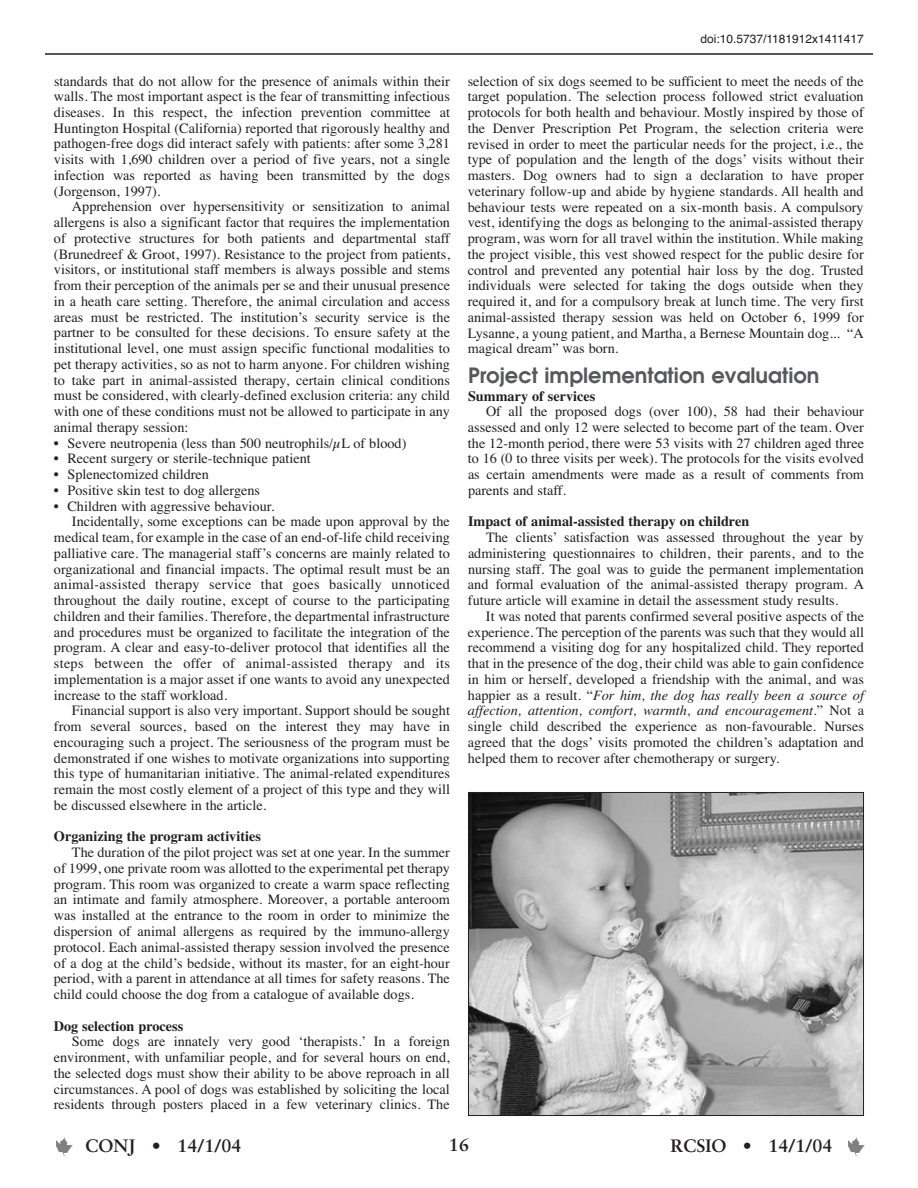
<style>
.page{position:relative;width:918px;height:1188px;background:#fff}
.page>*{position:absolute;margin:0;border:0;box-sizing:border-box;transform-origin:0 0}
.t1{font:600 21px "Avant Garde";color:#57585a}
.t2{font:700 18px "Sabon";color:#231f20}
.t3{font:14.25px/15.8px "Times";color:#231f20;text-align:justify}
.t4{font:700 14.25px "Times";color:#231f20}
.t5{font:14.25px "Times";letter-spacing:.02em;color:#231f20}
.t6{font:12px "Helvetica";color:#231f20}
.s1{font-style:italic}
</style>
<div class="page">
<svg style="left:56px;top:1137px;width:17px;height:19px"></svg>
<svg style="left:848px;top:1137px;width:17px;height:19px"></svg>
<hr style="left:45px;top:53px;width:828px;height:2px;background:#231f20">
<img style="left:470px;top:794px;width:392px;height:320px">
<div style="left:468px;top:792px;width:396px;height:324px;border:1px solid #231f20"></div>
<p class="t3" style="left:54px;top:73px;width:398px">standards that do not allow for the presence of animals within their walls. The most important aspect is the fear of transmitting infectious diseases. In this respect, the infection prevention committee at Huntington Hospital (California) reported that rigorously healthy and pathogen-free dogs did interact safely with patients: after some 3,281 visits with 1,690 children over a period of five years, not a single infection was reported as having been transmitted by the dogs (Jorgenson, 1997).</p>
<p class="t3" style="left:54px;top:199px;width:398px;text-indent:18px">Apprehension over hypersensitivity or sensitization to animal allergens is also a significant factor that requires the implementation of protective structures for both patients and departmental staff (Brunedreef &amp; Groot, 1997). Resistance to the project from patients, visitors, or institutional staff members is always possible and stems from their perception of the animals per se and their unusual presence in a heath care setting. Therefore, the animal circulation and access areas must be restricted. The institution’s security service is the partner to be consulted for these decisions. To ensure safety at the institutional level, one must assign specific functional modalities to pet therapy activities, so as not to harm anyone. For children wishing to take part in animal-assisted therapy, certain clinical conditions must be considered, with clearly-defined exclusion criteria: any child with one of these conditions must not be allowed to participate in any animal therapy session:</p>
<p class="t3" style="left:54px;top:435px;width:354px">• Severe neutropenia (less than 500 neutrophils/µL of blood)</p>
<p class="t3" style="left:54px;top:451px;width:258px">• Recent surgery or sterile-technique patient</p>
<p class="t3" style="left:54px;top:466px;width:157px">• Splenectomized children</p>
<p class="t3" style="left:54px;top:482px;width:208px">• Positive skin test to dog allergens</p>
<p class="t3" style="left:54px;top:498px;width:222px">• Children with aggressive behaviour.</p>
<p class="t3" style="left:72px;top:514px;width:380px">Incidentally, some exceptions can be made upon approval by the</p>
<p class="t3" style="left:54px;top:529px;width:397px">medical team, for example in the case of an end-of-life child receiving</p>
<p class="t3" style="left:54px;top:545px;width:397px">palliative care. The managerial staff’s concerns are mainly related to</p>
<p class="t3" style="left:54px;top:561px;width:397px">organizational and financial impacts. The optimal result must be an</p>
<p class="t5" style="left:54px;top:576px;width:398px">animal-assisted therapy service that goes basically unnoticed</p>
<p class="t3" style="left:54px;top:592px;width:397px">throughout the daily routine, except of course to the participating</p>
<p class="t3" style="left:54px;top:608px;width:398px">children and their families. Therefore, the departmental infrastructure</p>
<p class="t3" style="left:54px;top:624px;width:398px">and procedures must be organized to facilitate the integration of the</p>
<p class="t3" style="left:54px;top:640px;width:398px">program. A clear and easy-to-deliver protocol that identifies all the</p>
<p class="t5" style="left:54px;top:655px;width:398px">steps between the offer of animal-assisted therapy and its</p>
<p class="t3" style="left:54px;top:671px;width:397px">implementation is a major asset if one wants to avoid any unexpected</p>
<p class="t3" style="left:54px;top:687px;width:175px">increase to the staff workload.</p>
<p class="t3" style="left:72px;top:703px;width:380px">Financial support is also very important. Support should be sought</p>
<p class="t3" style="left:54px;top:718px;width:397px">from several sources, based on the interest they may have in</p>
<p class="t3" style="left:54px;top:734px;width:398px">encouraging such a project. The seriousness of the program must be</p>
<p class="t3" style="left:54px;top:750px;width:397px">demonstrated if one wishes to motivate organizations into supporting</p>
<p class="t3" style="left:54px;top:766px;width:397px">this type of humanitarian initiative. The animal-related expenditures</p>
<p class="t3" style="left:54px;top:781px;width:398px">remain the most costly element of a project of this type and they will</p>
<p class="t3" style="left:54px;top:797px;width:214px">be discussed elsewhere in the article.</p>
<p class="t4" style="left:54px;top:828px;width:208px">Organizing the program activities</p>
<p class="t3" style="left:54px;top:844px;width:398px;text-indent:18px">The duration of the pilot project was set at one year. In the summer of 1999, one private room was allotted to the experimental pet therapy program. This room was organized to create a warm space reflecting an intimate and family atmosphere. Moreover, a portable anteroom was installed at the entrance to the room in order to minimize the dispersion of animal allergens as required by the immuno-allergy protocol. Each animal-assisted therapy session involved the presence of a dog at the child’s bedside, without its master, for an eight-hour period, with a parent in attendance at all times for safety reasons. The child could choose the dog from a catalogue of available dogs.</p>
<p class="t4" style="left:54px;top:1017px;width:131px">Dog selection process</p>
<p class="t3" style="left:54px;top:1033px;width:398px;text-indent:18px">Some dogs are innately very good ‘therapists.’ In a foreign environment, with unfamiliar people, and for several hours on end, the selected dogs must show their ability to be above reproach in all circumstances. A pool of dogs was established by soliciting the local residents through posters placed in a few veterinary clinics. The</p>
<p class="t6" style="left:700px;top:32px;width:165px">doi:10.5737/1181912x1411417</p>
<p class="t3" style="left:468px;top:73px;width:398px">selection of six dogs seemed to be sufficient to meet the needs of the target population. The selection process followed strict evaluation protocols for both health and behaviour. Mostly inspired by those of the Denver Prescription Pet Program, the selection criteria were revised in order to meet the particular needs for the project, i.e., the type of population and the length of the dogs’ visits without their masters. Dog owners had to sign a declaration to have proper veterinary follow-up and abide by hygiene standards. All health and behaviour tests were repeated on a six-month basis. A compulsory vest, identifying the dogs as belonging to the animal-assisted therapy program, was worn for all travel within the institution. While making the project visible, this vest showed respect for the public desire for control and prevented any potential hair loss by the dog. Trusted individuals were selected for taking the dogs outside when they required it, and for a compulsory break at lunch time. The very first animal-assisted therapy session was held on October 6, 1999 for Lysanne, a young patient, and Martha, a Bernese Mountain dog... “A magical dream” was born.</p>
<h1 class="t1" style="left:468px;top:363px;width:353px">Project implementation evaluation</h1>
<p class="t4" style="left:468px;top:387px;width:129px">Summary of services</p>
<p class="t3" style="left:468px;top:403px;width:398px;text-indent:18px">Of all the proposed dogs (over 100), 58 had their behaviour assessed and only 12 were selected to become part of the team. Over the 12-month period, there were 53 visits with 27 children aged three to 16 (0 to three visits per week). The protocols for the visits evolved as certain amendments were made as a result of comments from parents and staff.</p>
<p class="t4" style="left:468px;top:513px;width:283px">Impact of animal-assisted therapy on children</p>
<p class="t3" style="left:468px;top:529px;width:398px;text-indent:18px">The clients’ satisfaction was assessed throughout the year by administering questionnaires to children, their parents, and to the nursing staff. The goal was to guide the permanent implementation and formal evaluation of the animal-assisted therapy program. A future article will examine in detail the assessment study results.</p>
<p class="t3" style="left:468px;top:608px;width:398px;text-indent:18px">It was noted that parents confirmed several positive aspects of the experience. The perception of the parents was such that they would all recommend a visiting dog for any hospitalized child. They reported that in the presence of the dog, their child was able to gain confidence in him or herself, developed a friendship with the animal, and was happier as a result. “<span class="s1">For him, the dog has really been a source of affection, attention, comfort, warmth, and encouragement</span>.” Not a single child described the experience as non-favourable. Nurses agreed that the dogs’ visits promoted the children’s adaptation and helped them to recover after chemotherapy or surgery.</p>
<p class="t2" style="left:86px;top:1138px;width:158px">CONJ • 14/1/04</p>
<p class="t2" style="left:449px;top:1137px;width:22px">16</p>
<p class="t2" style="left:670px;top:1138px;width:164px">RCSIO • 14/1/04</p>
</div>
